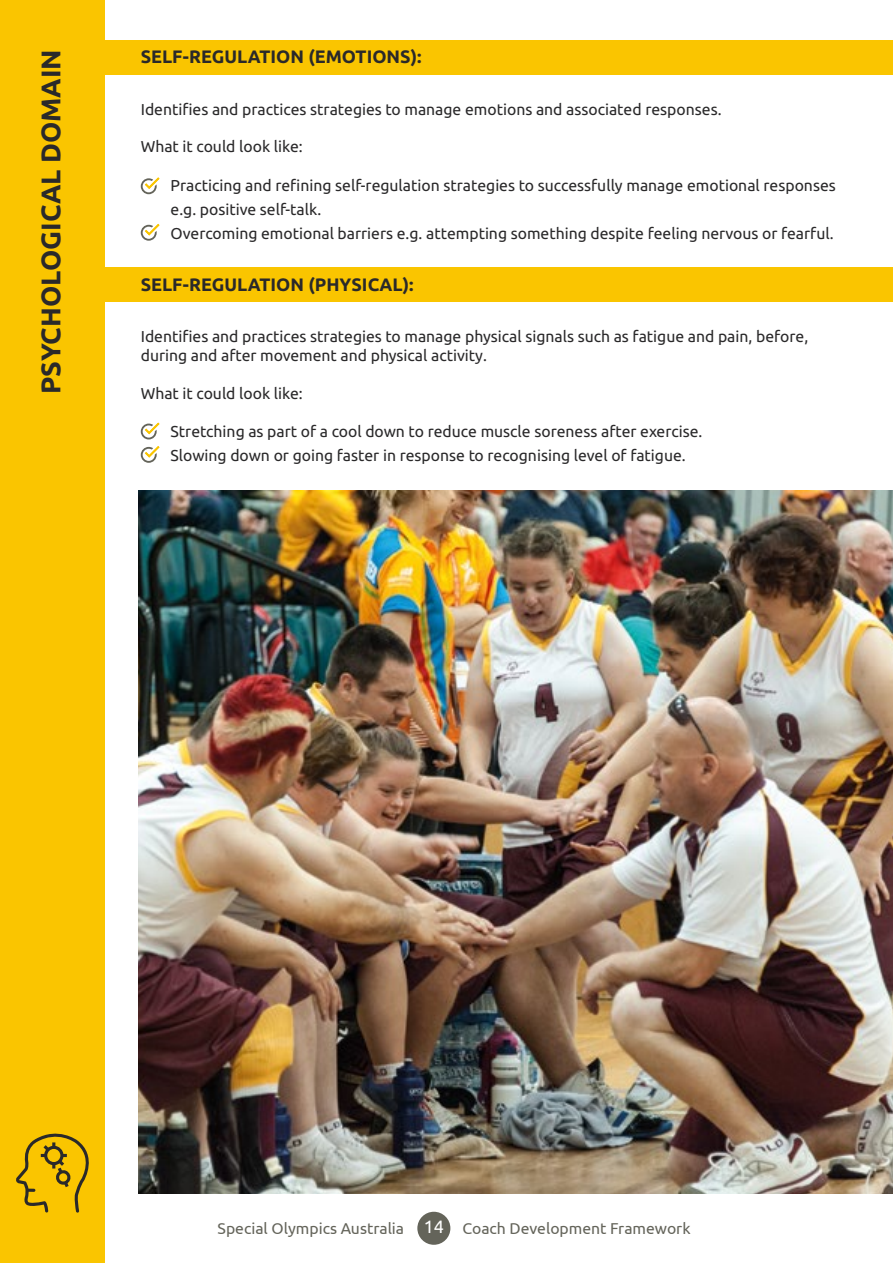
<style>
.page{position:relative;width:893px;height:1263px;background:#fff}
.page>*{position:absolute;margin:0;border:0;box-sizing:border-box;transform-origin:0 0}
.t1{font:700 27px "Ubuntu";color:#2a292a}
.t2{font:700 18px "Ubuntu";color:#2a292a}
.t3{font:15.75px/24px "Ubuntu";color:#2a292a}
.t4{font:15.75px "Ubuntu";color:#64645a}
.s1{font-size:18px;color:#fff}
</style>
<div class="page">
<div style="left:417px;top:1212px;width:33px;height:33px;background:#64645a;border-radius:50%"></div>
<div style="left:105px;top:40px;width:788px;height:35px;background:#fac500"></div>
<svg style="left:141px;top:177px;width:18px;height:17px"></svg>
<svg style="left:141px;top:224px;width:18px;height:17px"></svg>
<div style="left:105px;top:267px;width:788px;height:35px;background:#fac500"></div>
<svg style="left:141px;top:423px;width:18px;height:16px"></svg>
<svg style="left:141px;top:446px;width:18px;height:17px"></svg>
<div style="left:0;top:0;width:105px;height:1263px;background:#fac500"></div>
<svg style="left:16px;top:1133px;width:73px;height:80px"></svg>
<img style="left:138px;top:490px;width:755px;height:704px">
<h1 class="t1" style="left:35px;top:394px;width:346px;rotate:-90deg">PSYCHOLOGICAL DOMAIN</h1>
<p class="t2" style="left:141px;top:46px;width:282px">SELF-REGULATION (EMOTIONS):</p>
<p class="t3" style="left:141px;top:98px;width:582px">Identifies and practices strategies to manage emotions and associated responses.</p>
<p class="t3" style="left:141px;top:136px;width:163px">What it could look like:</p>
<p class="t3" style="left:171px;top:175px;width:667px">Practicing and refining self-regulation strategies to successfully manage emotional responses e.g. positive self-talk.<br>Overcoming emotional barriers e.g. attempting something despite feeling nervous or fearful.</p>
<p class="t2" style="left:141px;top:274px;width:274px">SELF-REGULATION (PHYSICAL):</p>
<p class="t3" style="left:141px;top:328px;width:669px;line-height:18.9px">Identifies and practices strategies to manage physical signals such as fatigue and pain, before, during and after movement and physical activity.</p>
<p class="t3" style="left:141px;top:382px;width:163px">What it could look like:</p>
<p class="t3" style="left:171px;top:420px;width:533px">Stretching as part of a cool down to reduce muscle soreness after exercise.<br>Slowing down or going faster in response to recognising level of fatigue.</p>
<p class="t4" style="left:218px;top:1219px;width:474px">Special Olympics Australia <span class="s1">14</span> Coach Development Framework</p>
</div>
